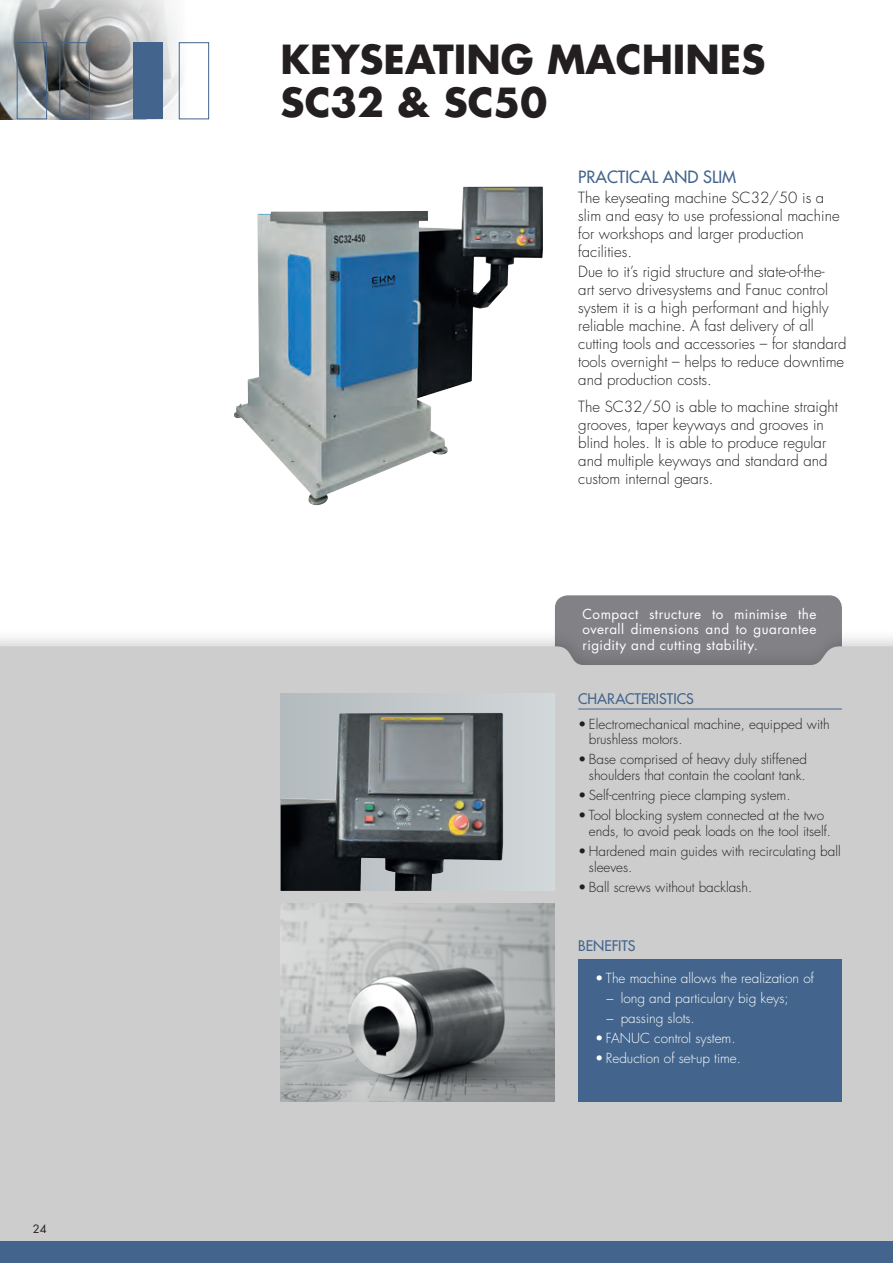
<style>
.page{position:relative;width:893px;height:1263px;background:#fff}
.page>*{position:absolute;margin:0;border:0;box-sizing:border-box;transform-origin:0 0}
.t1{font:700 39px/43.2px "Futura";color:#231f20}
.t2{font:16.5px "Futura";color:#43658d}
.t3{font:300 15px/18px "Futura";color:#231f20}
.t4{font:14.25px "Futura";letter-spacing:-.005em;color:#43658d}
.t5{font:300 13.5px/15.8px "Futura";color:#231f20}
.t6{font:300 13.5px/20px "Futura";color:#fff}
.t7{font:13.5px/15.8px "Futura";letter-spacing:.03em;color:#fff;text-align:justify}
.t8{font:11.25px "Futura";color:#231f20}
</style>
<div class="page">
<div style="left:555px;top:595px;width:287px;height:101px;background:#818186;border-radius:13px"></div>
<img style="left:0;top:0;width:208px;height:119px">
<div style="left:0;top:629px;width:893px;height:634px;background:#231f20;opacity:.2"></div>
<div style="left:0;top:646px;width:893px;height:594px;background:#cdcdce"></div>
<div style="left:134px;top:43px;width:29px;height:76px;background:#43658d"></div>
<div style="left:179px;top:43px;width:30px;height:76px;border:1px solid #43658d"></div>
<img style="left:234px;top:187px;width:309px;height:319px">
<div style="left:0;top:1240px;width:893px;height:23px;background:#43658d"></div>
<div style="left:578px;top:959px;width:264px;height:142px;background:#43658d"></div>
<div style="left:281px;top:693px;width:274px;height:198px;background:linear-gradient(to right,#b3babd,#d2d7da)"></div>
<img style="left:281px;top:713px;width:222px;height:178px">
<img style="left:281px;top:904px;width:274px;height:197px">
<div style="left:60px;top:43px;width:29px;height:76px;border:1px solid #43658d"></div>
<div style="left:17px;top:43px;width:30px;height:76px;border:1px solid #43658d"></div>
<hr style="left:578px;top:709px;width:264px;height:1px;background:#43658d">
<p class="t8" style="left:33px;top:1222px;width:12px">24</p>
<h1 class="t1" style="left:281px;top:37px;width:486px">KEYSEATING MACHINES<br>SC32 &amp; SC50</h1>
<p class="t2" style="left:578px;top:167px;width:159px">PRACTICAL AND SLIM</p>
<p class="t3" style="left:578px;top:189px;width:263px">The keyseating machine SC32/50 is a slim and easy to use professional machine for workshops and larger production facilities.</p>
<p class="t3" style="left:578px;top:263px;width:270px">Due to it’s rigid structure and state-of-the-<br>art servo drivesystems and Fanuc control system it is a high performant and highly reliable machine. A fast delivery of all cutting tools and accessories – for standard tools overnight – helps to reduce downtime and production costs.</p>
<p class="t3" style="left:578px;top:398px;width:261px">The SC32/50 is able to machine straight grooves, taper keyways and grooves in blind holes. It is able to produce regular and multiple keyways and standard and custom internal gears.</p>
<p class="t7" style="left:583px;top:606px;width:235px">Compact structure to minimise the overall dimensions and to guarantee rigidity and cutting stability.</p>
<p class="t4" style="left:578px;top:690px;width:117px">CHARACTERISTICS</p>
<p class="t5" style="left:589px;top:716px;width:242px;text-indent:-11px">• Electromechanical machine, equipped with brushless motors.</p>
<p class="t5" style="left:578px;top:752px;width:230px;text-align:right">• Base comprised of heavy duly stiffened shoulders that contain the coolant tank.</p>
<p class="t5" style="left:578px;top:788px;width:214px">• Self-centring piece clamping system.</p>
<p class="t5" style="left:589px;top:808px;width:244px;text-indent:-11px">• Tool blocking system connected at the two ends, to avoid peak loads on the tool itself.</p>
<p class="t5" style="left:589px;top:843px;width:253px;text-indent:-11px">• Hardened main guides with recirculating ball sleeves.</p>
<p class="t5" style="left:578px;top:879px;width:175px">• Ball screws without backlash.</p>
<p class="t4" style="left:578px;top:936px;width:59px">BENEFITS</p>
<p class="t6" style="left:606px;top:969px;width:210px;text-indent:-11px">• The machine allows the realization of − long and particulary big keys;<br>− passing slots.</p>
<p class="t6" style="left:595px;top:1029px;width:142px">• FANUC control system.</p>
<p class="t6" style="left:595px;top:1049px;width:147px">• Reduction of set-up time.</p>
</div>
